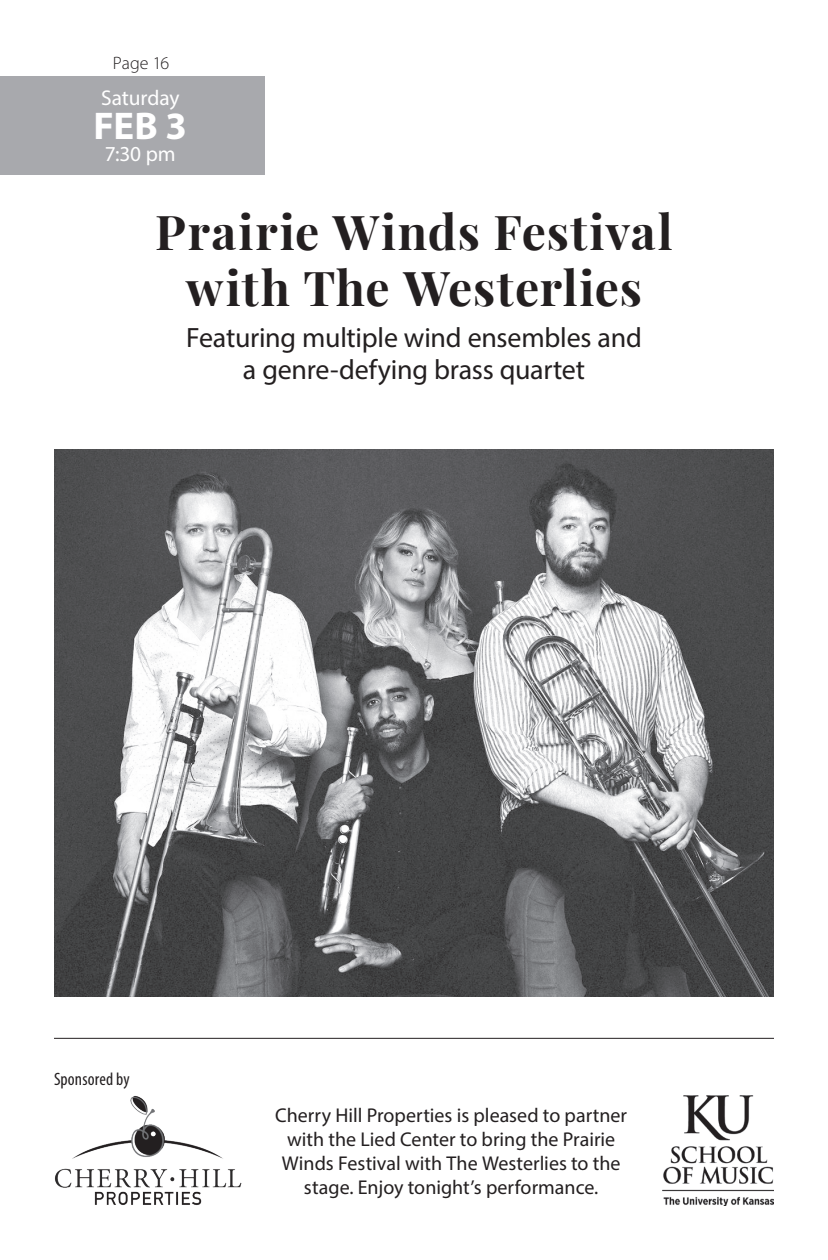
<style>
.page{position:relative;width:828px;height:1260px;background:#fff}
.page>*{position:absolute;margin:0;border:0;box-sizing:border-box;transform-origin:0 0}
.Headline{font:700 48px/56px "Playfair Display";letter-spacing:.025em;color:#231f20;text-align:center}
.t1{font:700 38.8px "Myriad Pro";color:#fff}
.tagline{font:28px/32px "Myriad Pro";letter-spacing:-.01em;color:#231f20;text-align:center}
.t2{font:21.4px "Myriad Pro";letter-spacing:-.005em;color:#fff}
.insert_body_copy{font:20px/24px "Myriad Pro";color:#231f20;text-align:center}
.ticketPrices{font:condensed 18px "Myriad Pro";letter-spacing:.01em;color:#231f20}
.t3{font:300 18px "Myriad Pro";color:#231f20}
</style>
<div class="page">
<hr style="left:54px;top:1038px;width:720px;height:1px;background:#231f20">
<img style="left:55px;top:1096px;width:186px;height:109px">
<div style="left:0;top:76px;width:265px;height:99px;background:#a8a9ad"></div>
<img style="left:54px;top:449px;width:720px;height:548px">
<img style="left:662px;top:1096px;width:112px;height:110px">
<p class="t3" style="left:113px;top:52px;width:58px">Page 16</p>
<p class="t2" style="left:101px;top:84px;width:80px">Saturday</p>
<p class="t1" style="left:94px;top:101px;width:95px">FEB 3</p>
<p class="t2" style="left:105px;top:140px;width:72px">7:30 pm</p>
<p class="Headline" style="left:155px;top:200px;width:519px">Prairie Winds Festival with The Westerlies</p>
<p class="tagline" style="left:186px;top:321px;width:457px">Featuring multiple wind ensembles and a genre-defying brass quartet</p>
<p class="ticketPrices" style="left:54px;top:1068px;width:77px">Sponsored by</p>
<p class="insert_body_copy" style="left:275px;top:1103px;width:353px">Cherry Hill Properties is pleased to partner with the Lied Center to bring the Prairie Winds Festival with The Westerlies to the stage. Enjoy tonight’s performance.</p>
</div>
